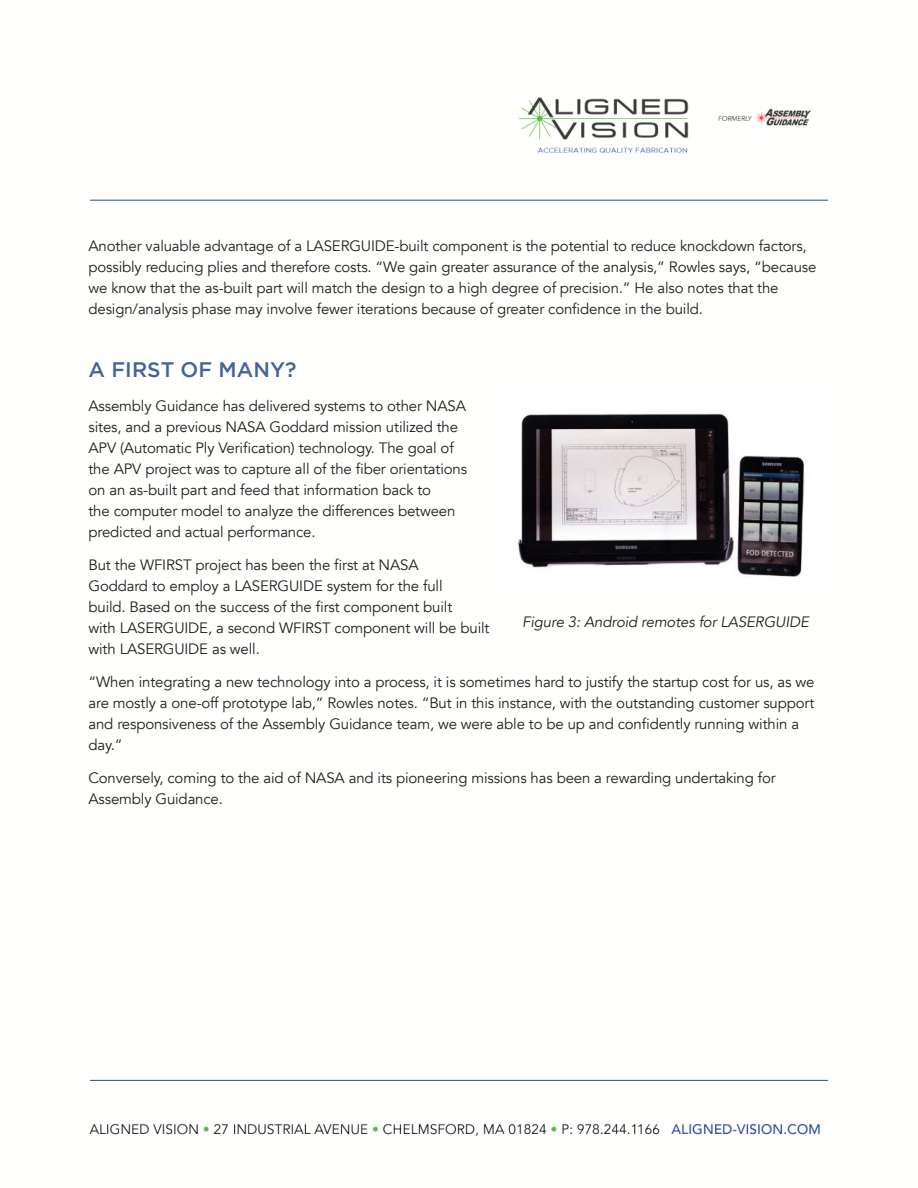
<style>
.page{position:relative;width:918px;height:1188px;background:#fff}
.page>*{position:absolute;margin:0;border:0;box-sizing:border-box;transform-origin:0 0}
.t1{font:500 21px "Gotham";letter-spacing:.005em;color:#46629b}
.t2{font:15px/21px "Avenir";letter-spacing:-.01em;color:#221f1f}
.t3{font:italic 15px "Avenir";letter-spacing:-.01em;color:#221f1f}
</style>
<div class="page">
<img style="left:89px;top:97px;width:739px;height:1040px">
<hr style="left:90px;top:1080px;width:738px;height:1px;background:#24499f">
<hr style="left:90px;top:200px;width:738px;height:1px;background:#24499f">
<img style="left:498px;top:388px;width:328px;height:206px">
<p class="t2" style="left:88px;top:236px;width:730px">Another valuable advantage of a LASERGUIDE-built component is the potential to reduce knockdown factors, possibly reducing plies and therefore costs. “We gain greater assurance of the analysis,” Rowles says, “because we know that the as-built part will match the design to a high degree of precision.” He also notes that the design/analysis phase may involve fewer iterations because of greater confidence in the build.</p>
<h1 class="t1" style="left:89px;top:361px;width:209px">A FIRST OF MANY?</h1>
<p class="t2" style="left:88px;top:397px;width:380px">Assembly Guidance has delivered systems to other NASA sites, and a previous NASA Goddard mission utilized the APV (Automatic Ply Verification) technology. The goal of the APV project was to capture all of the fiber orientations on an as-built part and feed that information back to<br>the computer model to analyze the differences between predicted and actual performance.</p>
<p class="t2" style="left:88px;top:555px;width:403px">But the WFIRST project has been the first at NASA<br>Goddard to employ a LASERGUIDE system for the full<br>build. Based on the success of the first component built<br>with LASERGUIDE, a second WFIRST component will be built with LASERGUIDE as well.</p>
<p class="t2" style="left:88px;top:672px;width:727px">“When integrating a new technology into a process, it is sometimes hard to justify the startup cost for us, as we are mostly a one-off prototype lab,” Rowles notes. “But in this instance, with the outstanding customer support and responsiveness of the Assembly Guidance team, we were able to be up and confidently running within a day.”</p>
<p class="t2" style="left:88px;top:769px;width:689px">Conversely, coming to the aid of NASA and its pioneering missions has been a rewarding undertaking for<br>Assembly Guidance.</p>
<p class="t3" style="left:522px;top:615px;width:288px">Figure 3: Android remotes for LASERGUIDE</p>
</div>
